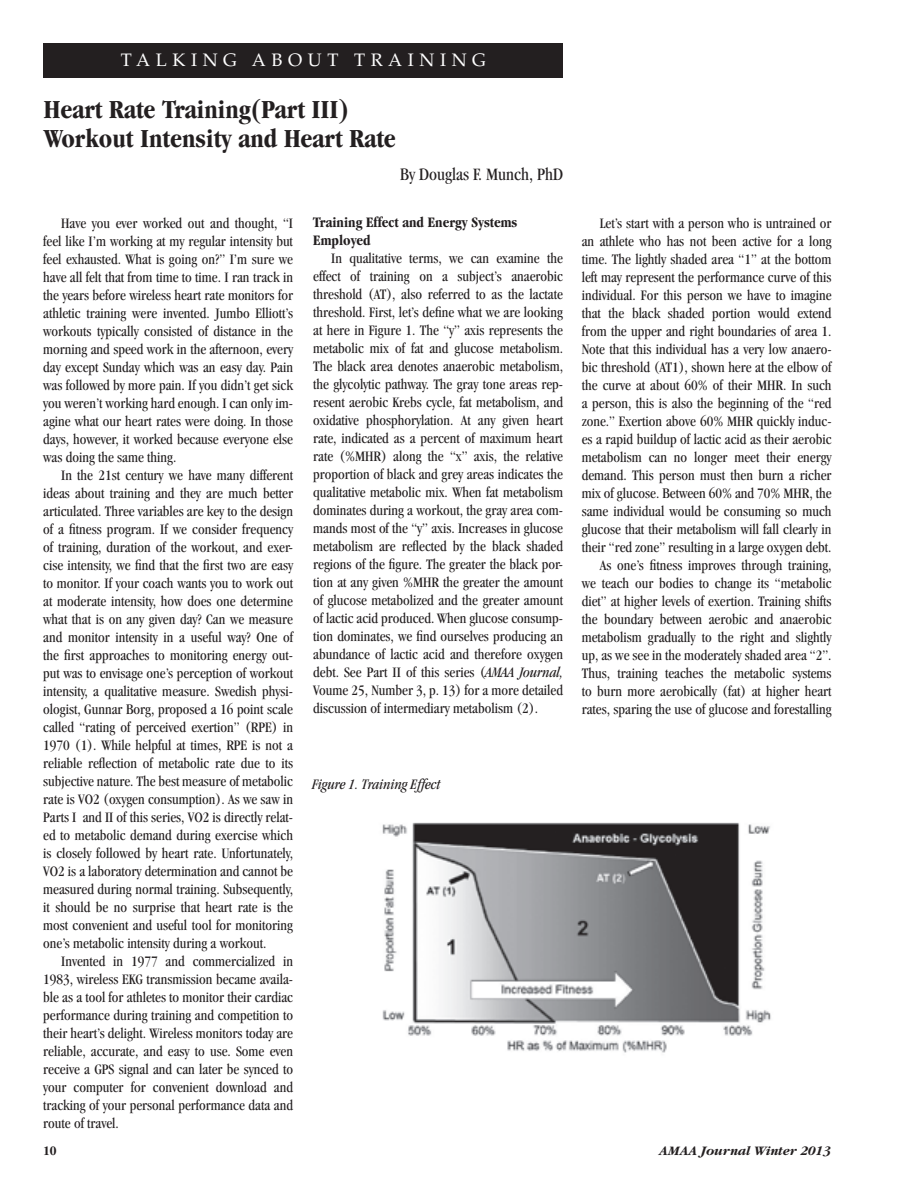
<style>
.page{position:relative;width:918px;height:1188px;background:#fff}
.page>*{position:absolute;margin:0;border:0;box-sizing:border-box;transform-origin:0 0}
.t1{font:700 condensed 27px/28.5px "Garamond";color:#231f20}
.t2{font:18px "Palatino";letter-spacing:.31em;color:#fff}
.t3{font:condensed 18px "Garamond";color:#231f20}
.t4{font:condensed 15px/18px "Garamond";color:#231f20;text-align:justify}
.t5{font:700 condensed 15px/18px "Garamond";color:#231f20}
.t6{font:italic condensed 15px "Garamond";letter-spacing:-.01em;color:#231f20}
.t7{font:italic 700 13.5px "Garamond";color:#231f20}
.t8{font:700 condensed 13.5px "Garamond";color:#231f20}
.s1{font-style:italic}
</style>
<div class="page">
<div style="left:44px;top:43px;width:519px;height:35px;background:#231f20"></div>
<img style="left:382px;top:822px;width:389px;height:231px">
<p class="t2" style="left:121px;top:49px;width:367px">TALKING ABOUT TRAINING</p>
<h1 class="t1" style="left:44px;top:95px;width:353px">Heart Rate Training(Part III)<br>Workout Intensity and Heart Rate</h1>
<p class="t3" style="left:400px;top:164px;width:164px">By Douglas F. Munch, PhD</p>
<p class="t4" style="left:43px;top:214px;width:252px;text-indent:18px">Have you ever worked out and thought, “I feel like I’m working at my regular intensity but feel exhausted. What is going on?” I’m sure we have all felt that from time to time. I ran track in the years before wireless heart rate monitors for athletic training were invented. Jumbo Elliott’s workouts typically consisted of distance in the morning and speed work in the afternoon, every day except Sunday which was an easy day. Pain was followed by more pain. If you didn’t get sick you weren’t working hard enough. I can only im&shy;agine what our heart rates were doing. In those days, however, it worked because everyone else was doing the same thing.</p>
<p class="t4" style="left:43px;top:466px;width:252px;text-indent:18px">In the 21st century we have many different ideas about training and they are much better articulated. Three variables are key to the design of a fitness program. If we consider frequency of training, duration of the workout, and exer&shy;cise intensity, we find that the first two are easy to monitor. If your coach wants you to work out at moderate intensity, how does one determine what that is on any given day? Can we measure and monitor intensity in a useful way? One of the first approaches to monitoring energy out&shy;put was to envisage one’s perception of workout intensity, a qualitative measure. Swedish physi&shy;ologist, Gunnar Borg, proposed a 16 point scale called “rating of perceived exertion” (RPE) in 1970 (1). While helpful at times, RPE is not a reliable reflection of metabolic rate due to its subjective nature. The best measure of metabolic rate is VO2 (oxygen consumption). As we saw in Parts I and II of this series, VO2 is directly relat&shy;ed to metabolic demand during exercise which is closely followed by heart rate. Unfortunately, VO2 is a laboratory determination and cannot be measured during normal training. Subsequently, it should be no surprise that heart rate is the most convenient and useful tool for monitoring one’s metabolic intensity during a workout.</p>
<p class="t4" style="left:43px;top:952px;width:251px;text-indent:18px">Invented in 1977 and commercialized in 1983, wireless EKG transmission became availa&shy;ble as a tool for athletes to monitor their cardiac performance during training and competition to their heart’s delight. Wireless monitors today are reliable, accurate, and easy to use. Some even receive a GPS signal and can later be synced to your computer for convenient download and tracking of your personal performance data and route of travel.</p>
<p class="t5" style="left:313px;top:214px;width:206px">Training Effect and Energy Systems<br>Employed</p>
<p class="t4" style="left:313px;top:250px;width:251px;text-indent:18px">In qualitative terms, we can examine the effect of training on a subject’s anaerobic threshold (AT), also referred to as the lactate threshold. First, let’s define what we are looking at here in Figure 1. The “y” axis represents the metabolic mix of fat and glucose metabolism.<br>The black area denotes anaerobic metabolism, the glycolytic pathway. The gray tone areas rep&shy;resent aerobic Krebs cycle, fat metabolism, and oxidative phosphorylation. At any given heart rate, indicated as a percent of maximum heart rate (%MHR) along the “x” axis, the relative proportion of black and grey areas indicates the qualitative metabolic mix. When fat metabolism dominates during a workout, the gray area com&shy;mands most of the “y” axis. Increases in glucose metabolism are reflected by the black shaded regions of the figure. The greater the black por&shy;tion at any given %MHR the greater the amount of glucose metabolized and the greater amount of lactic acid produced. When glucose consump&shy;tion dominates, we find ourselves producing an abundance of lactic acid and therefore oxygen debt. See Part II of this series (<span class="s1">AMAA Journal, </span>Voume 25, Number 3, p. 13) for a more detailed discussion of intermediary metabolism (2).</p>
<p class="t6" style="left:312px;top:776px;width:130px">Figure 1. Training Effect</p>
<p class="t4" style="left:582px;top:214px;width:252px;text-align:right">Let’s start with a person who is untrained or<br>an athlete who has not been active for a long time. The lightly shaded area “1” at the bottom left may represent the performance curve of this individual. For this person we have to imagine that the black shaded portion would extend from the upper and right boundaries of area 1.<br>Note that this individual has a very low anaero&shy;bic threshold (AT 1), shown here at the elbow of the curve at about 60% of their MHR. In such a person, this is also the beginning of the “red zone.” Exertion above 60% MHR quickly induc&shy;es a rapid buildup of lactic acid as their aerobic metabolism can no longer meet their energy demand. This person must then burn a richer mix of glucose. Between 60% and 70% MHR, the same individual would be consuming so much glucose that their metabolism will fall clearly in their “red zone” resulting in a large oxygen debt.<br>As one’s fitness improves through training,<br>we teach our bodies to change its “metabolic diet” at higher levels of exertion. Training shifts the boundary between aerobic and anaerobic metabolism gradually to the right and slightly up, as we see in the moderately shaded area “2”.<br>Thus, training teaches the metabolic systems to burn more aerobically (fat) at higher heart rates, sparing the use of glucose and forestalling</p>
<p class="t8" style="left:43px;top:1143px;width:15px">10</p>
<p class="t7" style="left:660px;top:1143px;width:173px">AMAA Journal Winter 2013</p>
</div>
